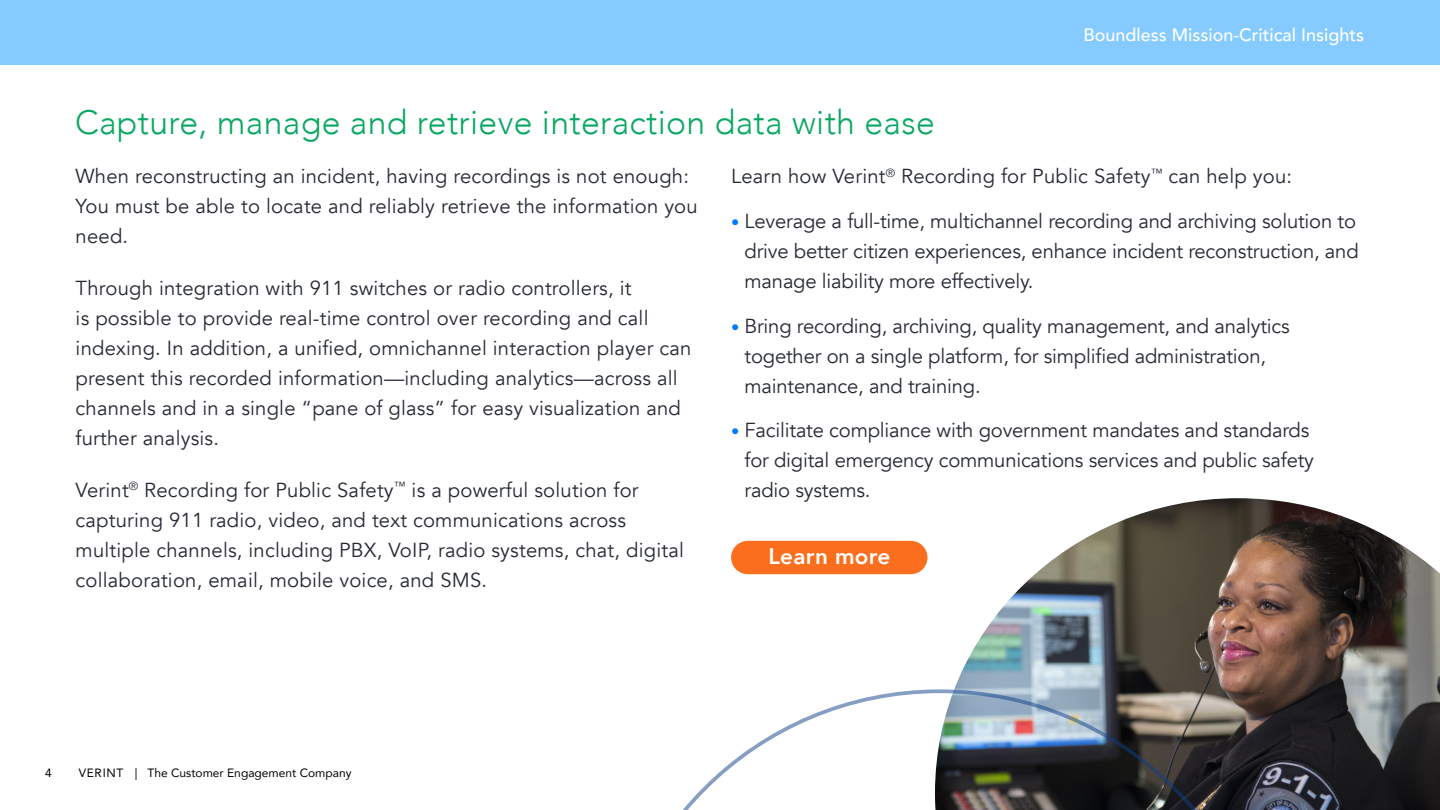
<style>
.page{position:relative;width:1440px;height:810px;background:#fff}
.page>*{position:absolute;margin:0;border:0;box-sizing:border-box;transform-origin:0 0}
.t1{font:300 33.75px "Avenir";letter-spacing:.01em;color:#09a761}
.t2{font:800 22.5px "Avenir";letter-spacing:.01em;color:#fff}
.t3{font:20.25px/30px "Avenir";letter-spacing:.01em;color:#262a33}
.t4{font:20.25px/30px "Avenir";letter-spacing:-.01em;color:#262a33}
.t5{font:500 18px "Avenir";color:#fff}
.t6{font:12px "Avenir";color:#000}
.s1{font-size:16.5px;color:#007aff}
</style>
<div class="page">
<div style="left:0;top:0;width:1440px;height:64px;background:#85cbff"></div>
<img style="left:954px;top:498px;width:486px;height:312px">
<img style="left:683px;top:689px;width:591px;height:121px">
<div style="left:731px;top:541px;width:196px;height:33px;background:#fa6e1e;border-radius:17px"></div>
<p class="t5" style="left:1083px;top:19px;width:282px">Boundless Mission-Critical Insights</p>
<h1 class="t1" style="left:75px;top:102px;width:861px">Capture, manage and retrieve interaction data with ease</h1>
<p class="t3" style="left:76px;top:162px;width:624px">When reconstructing an incident, having recordings is not enough:<br>You must be able to locate and reliably retrieve the information you need.</p>
<p class="t3" style="left:76px;top:274px;width:617px">Through integration with 911 switches or radio controllers, it<br>is possible to provide real-time control over recording and call indexing. In addition, a unified, omnichannel interaction player can present this recorded information—including analytics—across all channels and in a single “pane of glass” for easy visualization and further analysis.</p>
<p class="t3" style="left:76px;top:475px;width:610px">Verint<sup>®</sup> Recording for Public Safety<sup>™</sup> is a powerful solution for capturing 911 radio, video, and text communications across multiple channels, including PBX, VoIP, radio systems, chat, digital collaboration, email, mobile voice, and SMS.</p>
<p class="t3" style="left:731px;top:162px;width:563px">Learn how Verint<sup>®</sup> Recording for Public Safety<sup>™</sup> can help you:</p>
<p class="t4" style="left:745px;top:206px;width:616px;text-indent:-14px"><span class="s1">•</span> Leverage a full-time, multichannel recording and archiving solution to drive better citizen experiences, enhance incident reconstruction, and manage liability more effectively.</p>
<p class="t4" style="left:745px;top:311px;width:547px;text-indent:-14px"><span class="s1">•</span> Bring recording, archiving, quality management, and analytics together on a single platform, for simplified administration, maintenance, and training.</p>
<p class="t4" style="left:745px;top:416px;width:571px;text-indent:-14px"><span class="s1">•</span> Facilitate compliance with government mandates and standards for digital emergency communications services and public safety radio systems.</p>
<p class="t2" style="left:768px;top:539px;width:123px">Learn more</p>
<p class="t6" style="left:45px;top:763px;width:8px">4</p>
<p class="t6" style="left:79px;top:763px;width:274px">VERINT | The Customer Engagement Company</p>
</div>
